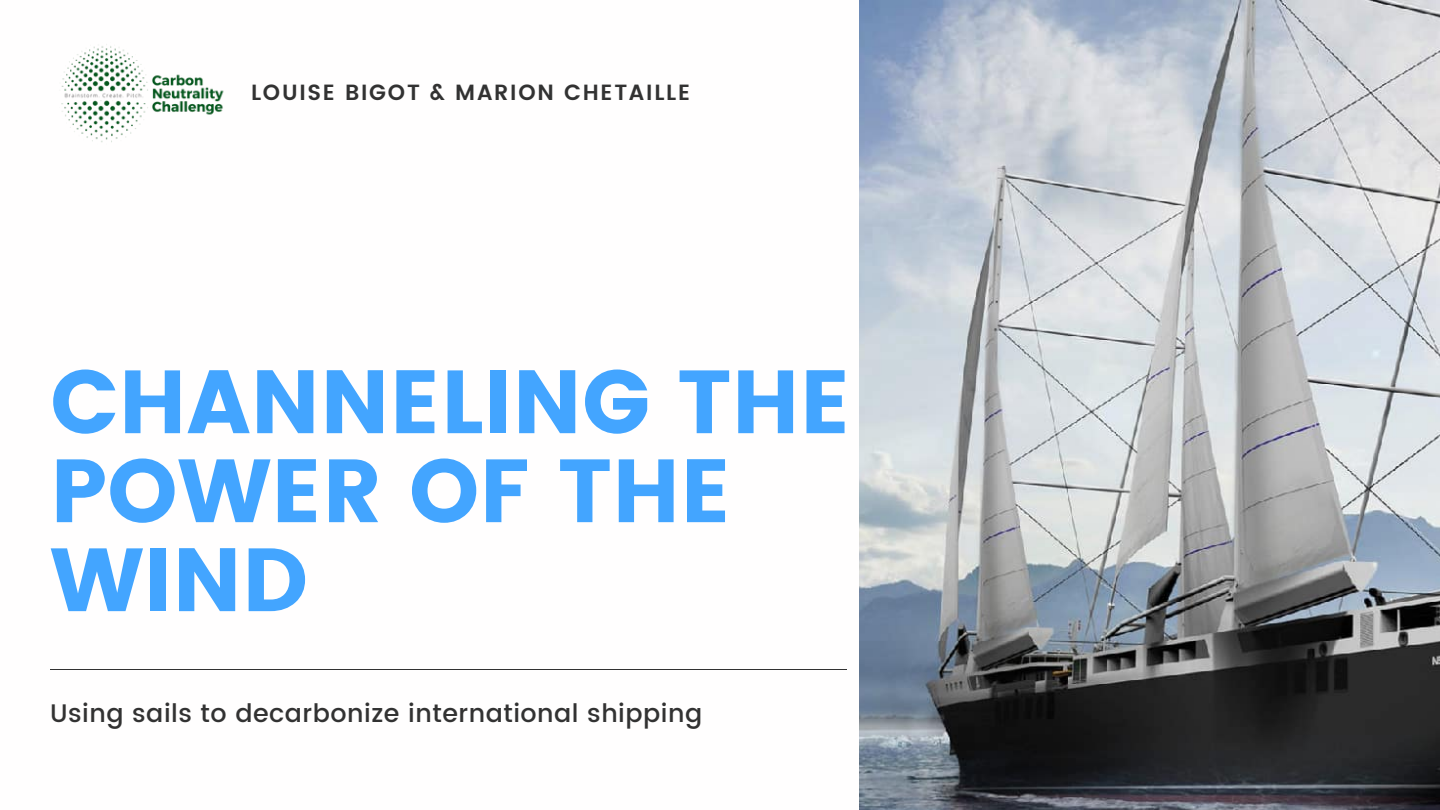
<style>
.page{position:relative;width:1440px;height:810px;background:#fff}
.page>*{position:absolute;margin:0;border:0;box-sizing:border-box;transform-origin:0 0}
.t1{font:89.4px/89px "Poppins";color:#43a5ff}
.t2{font:500 25.4px "Poppins";letter-spacing:.02em;color:#323232}
.t3{font:600 22px "Poppins";letter-spacing:.08em;color:#323232}
</style>
<div class="page">
<hr style="left:50px;top:669px;width:797px;height:1px;background:#323232">
<img style="left:860px;top:0;width:580px;height:810px">
<img style="left:61px;top:44px;width:163px;height:99px">
<p class="t3" style="left:251px;top:80px;width:441px">LOUISE BIGOT &amp; MARION CHETAILLE</p>
<p class="t1" style="left:50px;top:358px;width:802px">CHANNELING THE<br>POWER OF THE<br>WIND</p>
<p class="t2" style="left:50px;top:698px;width:654px">Using sails to decarbonize international shipping</p>
</div>
